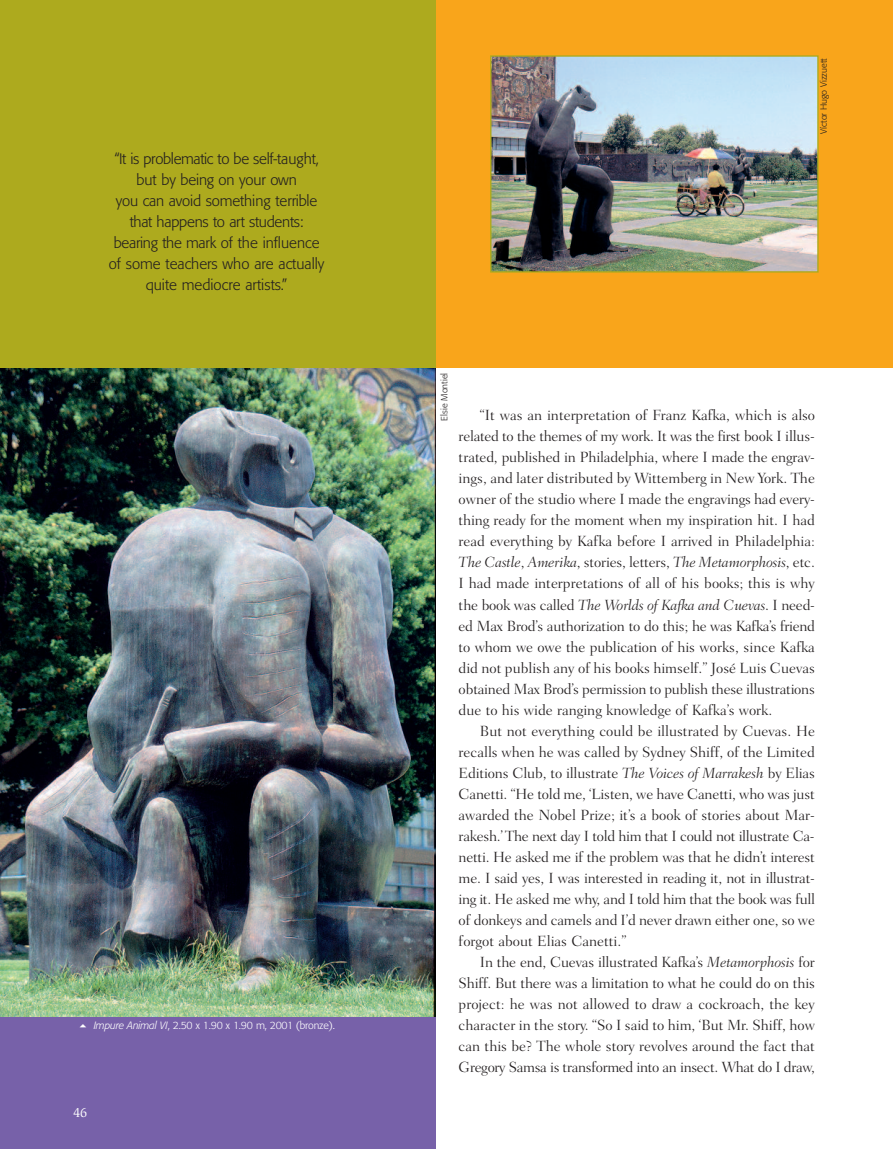
<style>
.page{position:relative;width:893px;height:1149px;background:#fff}
.page>*{position:absolute;margin:0;border:0;box-sizing:border-box;transform-origin:0 0}
.t1{font:300 15px/21px "Fairfield LH";letter-spacing:-.01em;color:#231f20;text-align:justify}
.t2{font:300 15px/21px "Formata";letter-spacing:-.01em;color:#231f20;text-align:center}
.t3{font:13.5px "Slimbach";color:#fff}
.t4{font:300 10.5px "Formata";letter-spacing:-.02em;color:#fff}
.t5{font:300 9px "Formata";color:#231f20}
.s1{font-style:italic}
</style>
<div class="page">
<div style="left:0;top:999px;width:436px;height:149px;background:#7761a9"></div>
<div style="left:426px;top:0;width:467px;height:367px;background:#f9a51b"></div>
<img style="left:0;top:368px;width:436px;height:647px">
<div style="left:0;top:0;width:436px;height:368px;background:#adaa1e"></div>
<img style="left:492px;top:57px;width:325px;height:213px">
<div style="left:490px;top:55px;width:329px;height:217px;border:1px solid #adaa1e"></div>
<p class="t2" style="left:109px;top:150px;width:217px">“It is problematic to be self-taught, but by being on your own<br>you can avoid something terrible that happens to art students: bearing the mark of the influence of some teachers who are actually quite mediocre artists.”</p>
<p class="t4" style="left:94px;top:1020px;width:243px"><span class="s1">Impure Animal VI</span>, 2.50 x 1.90 x 1.90 m, 2001 (bronze).</p>
<p class="t3" style="left:74px;top:1106px;width:15px">46</p>
<p class="t5" style="left:820px;top:133px;width:77px;rotate:-90deg">Víctor Hugo Vizzuett</p>
<p class="t5" style="left:441px;top:420px;width:49px;rotate:-90deg">Elsie Montiel</p>
<p class="t1" style="left:459px;top:406px;width:358px;text-indent:21px">“It was an interpretation of Franz Kafka, which is also related to the themes of my work. It was the first book I illus&shy;trated, published in Philadelphia, where I made the engrav&shy;ings, and later distributed by Wittemberg in New York. The owner of the studio where I made the engravings had every&shy;thing ready for the moment when my inspiration hit. I had read everything by Kafka before I arrived in Philadelphia:<br><span class="s1">The Castle</span>, <span class="s1">Amerika</span>, stories, letters, <span class="s1">The Metamorphosis</span>, etc.<br>I had made interpretations of all of his books; this is why the book was called <span class="s1">The Worlds of Kafka and Cuevas</span>. I need&shy;ed Max Brod’s authorization to do this; he was Kafka’s friend to whom we owe the publication of his works, since Kafka did not publish any of his books himself.” José Luis Cuevas obtained Max Brod’s permission to publish these illustrations due to his wide ranging knowledge of Kafka’s work.</p>
<p class="t1" style="left:459px;top:721px;width:358px;text-indent:21px">But not everything could be illustrated by Cuevas. He recalls when he was called by Sydney Shiff, of the Limited Editions Club, to illustrate <span class="s1">The Voices of Marrakesh</span> by Elias Canetti. “He told me, ‘Listen, we have Canetti, who was just awarded the Nobel Prize; it’s a book of stories about Mar&shy;rakesh.’ The next day I told him that I could not illustrate Ca&shy;netti. He asked me if the problem was that he didn’t interest me. I said yes, I was interested in reading it, not in illustrat&shy;ing it. He asked me why, and I told him that the book was full of donkeys and camels and I’d never drawn either one, so we forgot about Elias Canetti.”</p>
<p class="t1" style="left:459px;top:952px;width:358px;text-indent:21px">In the end, Cuevas illustrated Kafka’s <span class="s1">Metamorphosis</span> for Shiff. But there was a limitation to what he could do on this project: he was not allowed to draw a cockroach, the key character in the story. “So I said to him, ‘But Mr. Shiff, how can this be? The whole story revolves around the fact that Gregory Samsa is transformed into an insect. What do I draw,</p>
</div>
